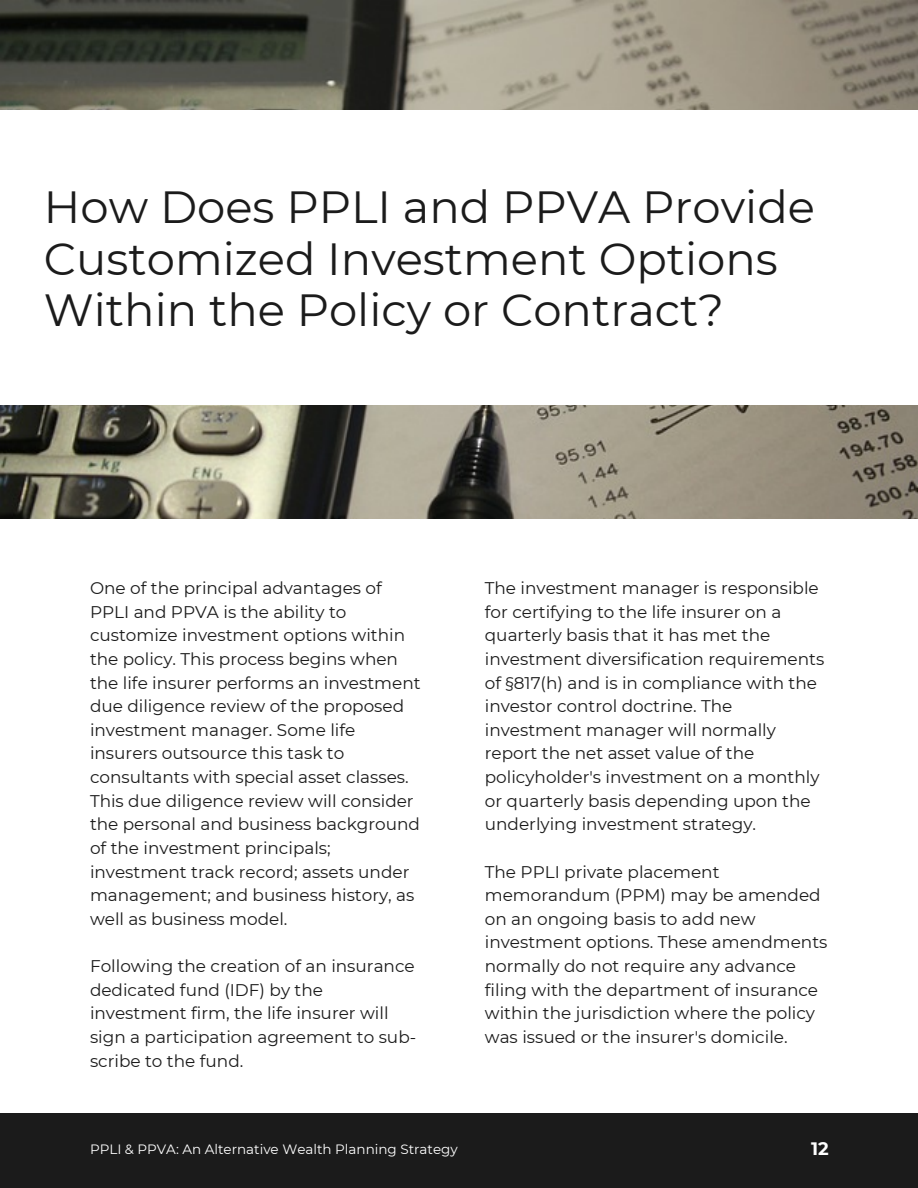
<style>
.page{position:relative;width:918px;height:1188px;background:#fff}
.page>*{position:absolute;margin:0;border:0;box-sizing:border-box;transform-origin:0 0}
.t1{font:45px/51.8px "Montserrat";color:#1b1b1b}
.t2{font:700 18px "Montserrat";color:#fff}
.t3{font:16.8px/23.7px "Montserrat";color:#1b1b1b}
.t4{font:13.5px "Montserrat";color:#fff}
</style>
<div class="page">
<img style="left:0;top:0;width:918px;height:519px">
<div style="left:0;top:1114px;width:918px;height:74px;background:#1b1b1b"></div>
<div style="left:0;top:110px;width:918px;height:295px;background:#fff"></div>
<h1 class="t1" style="left:44px;top:179px;width:773px">How Does PPLI and PPVA Provide<br>Customized Investment Options<br>Within the Policy or Contract?</h1>
<p class="t3" style="left:90px;top:576px;width:332px">One of the principal advantages of PPLI and PPVA is the ability to customize investment options within the policy. This process begins when the life insurer performs an investment due diligence review of the proposed investment manager. Some life insurers outsource this task to consultants with special asset classes.<br>This due diligence review will consider the personal and business background of the investment principals; investment track record; assets under management; and business history, as well as business model.</p>
<p class="t3" style="left:90px;top:954px;width:328px">Following the creation of an insurance dedicated fund (IDF) by the investment firm, the life insurer will sign a participation agreement to sub&shy;scribe to the fund.</p>
<p class="t3" style="left:485px;top:576px;width:341px">The investment manager is responsible for certifying to the life insurer on a quarterly basis that it has met the investment diversification requirements of §817(h) and is in compliance with the investor control doctrine. The investment manager will normally report the net asset value of the policyholder's investment on a monthly or quarterly basis depending upon the underlying investment strategy.</p>
<p class="t3" style="left:485px;top:859px;width:344px">The PPLI private placement memorandum (PPM) may be amended on an ongoing basis to add new investment options. These amendments normally do not require any advance filing with the department of insurance within the jurisdiction where the policy was issued or the insurer's domicile.</p>
<p class="t4" style="left:90px;top:1140px;width:369px">PPLI &amp; PPVA: An Alternative Wealth Planning Strategy</p>
<p class="t2" style="left:811px;top:1136px;width:19px">12</p>
</div>
